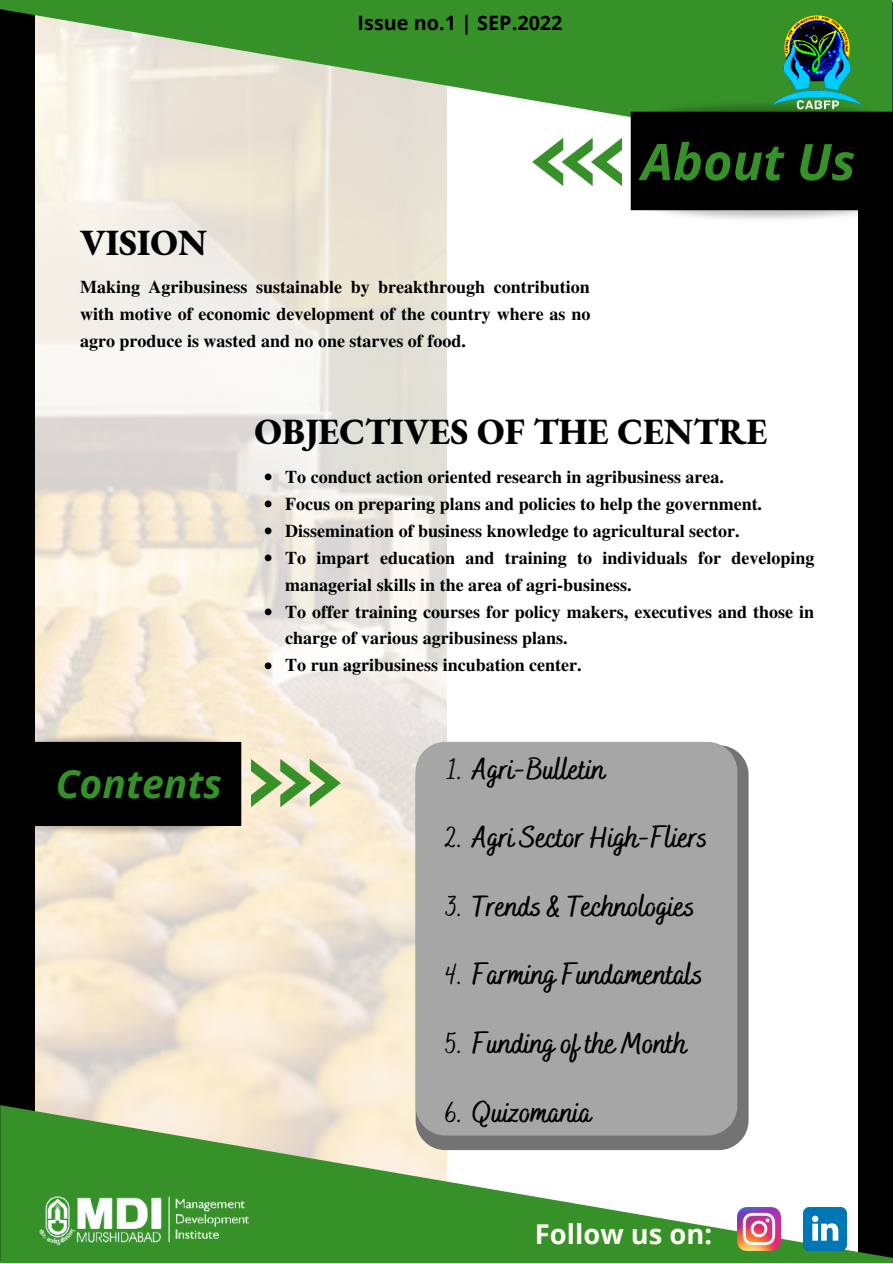
<style>
.page{position:relative;width:893px;height:1264px;background:#fff}
.page>*{position:absolute;margin:0;border:0;box-sizing:border-box;transform-origin:0 0}
.t1{font:italic 700 50.4px "Open Sans";color:#369228}
.t2{font:italic 700 39px "Open Sans";color:#369228}
.t3{font:800 36.15px "EB Garamond";color:#000}
.t4{font:800 36px "EB Garamond";color:#000}
.t5{font:700 30px "Bakerie Smooth";color:#000}
.t6{font:700 27.3px "Open Sans";color:#fffcf6}
.t7{font:700 19.8px "Open Sans";color:#000}
.t8{font:700 18px/27px "Te X Gyre Termes";color:#000;text-align:justify}
.s1{font-weight:400}
</style>
<div class="page">
<img style="left:35px;top:162px;width:411px;height:943px">
<div style="left:0;top:5px;width:35px;height:1256px;background:#000"></div>
<div style="left:857px;top:2px;width:35px;height:1260px;background:#000"></div>
<svg style="left:0;top:0;width:892px;height:162px;fill:#369228"></svg>
<svg style="left:0;top:1105px;width:892px;height:157px;fill:#369228"></svg>
<img style="left:35px;top:720px;width:211px;height:127px">
<img style="left:252px;top:759px;width:89px;height:47px">
<img style="left:625px;top:87px;width:267px;height:148px">
<img style="left:532px;top:138px;width:89px;height:47px">
<img style="left:737px;top:1207px;width:43px;height:43px">
<img style="left:803px;top:1207px;width:43px;height:43px">
<div style="left:415px;top:745px;width:333px;height:405px;background:#737373;border-radius:30px"></div>
<div style="left:415px;top:742px;width:322px;height:393px;background:#a6a6a6;border-radius:30px"></div>
<svg style="left:265px;top:473px;width:6px;height:7px"></svg>
<svg style="left:265px;top:500px;width:6px;height:7px"></svg>
<svg style="left:265px;top:527px;width:6px;height:7px"></svg>
<svg style="left:265px;top:554px;width:6px;height:7px"></svg>
<svg style="left:265px;top:608px;width:6px;height:7px"></svg>
<svg style="left:265px;top:662px;width:6px;height:7px"></svg>
<img style="left:750px;top:0;width:130px;height:118px">
<img style="left:32px;top:1187px;width:219px;height:59px">
<p class="t7" style="left:357px;top:9px;width:206px">Issue no.1 | SEP.2022</p>
<h3 class="t4" style="left:80px;top:219px;width:129px">VISION</h3>
<p class="t8" style="left:80px;top:273px;width:511px">Making Agribusiness sustainable by breakthrough contribution with motive of economic development of the country where as no agro produce is wasted and no one starves of food.</p>
<h1 class="t1" style="left:641px;top:126px;width:215px">About Us</h1>
<h3 class="t3" style="left:254px;top:408px;width:514px">OBJECTIVES OF THE CENTRE</h3>
<h2 class="t2" style="left:56px;top:756px;width:167px">Contents</h2>
<p class="t8" style="left:285px;top:462px;width:530px;text-align:left">To conduct action oriented research in agribusiness area.<br>Focus on preparing plans and policies to help the government.<br>Dissemination of business knowledge to agricultural sector.<br>To impart education and training to individuals for developing managerial skills in the area of agri-business.<br>To offer training courses for policy makers, executives and those in charge of various agribusiness plans.<br>To run agribusiness incubation center.</p>
<h3 class="t5" style="left:447px;top:751px;width:160px"><span class="s1">1.</span> Agri-Bulletin</h3>
<h3 class="t5" style="left:444px;top:819px;width:265px"><span class="s1">2.</span> Agri Sector High-Fliers</h3>
<h3 class="t5" style="left:445px;top:888px;width:251px"><span class="s1">3.</span> Trends &amp; Technologies</h3>
<h3 class="t5" style="left:445px;top:957px;width:259px"><span class="s1">4.</span> Farming Fundamentals</h3>
<h3 class="t5" style="left:445px;top:1025px;width:243px"><span class="s1">5.</span> Funding of the Month</h3>
<h3 class="t5" style="left:445px;top:1094px;width:148px"><span class="s1">6.</span> Quizomania</h3>
<h3 class="t6" style="left:535px;top:1214px;width:179px">Follow us on:</h3>
</div>
